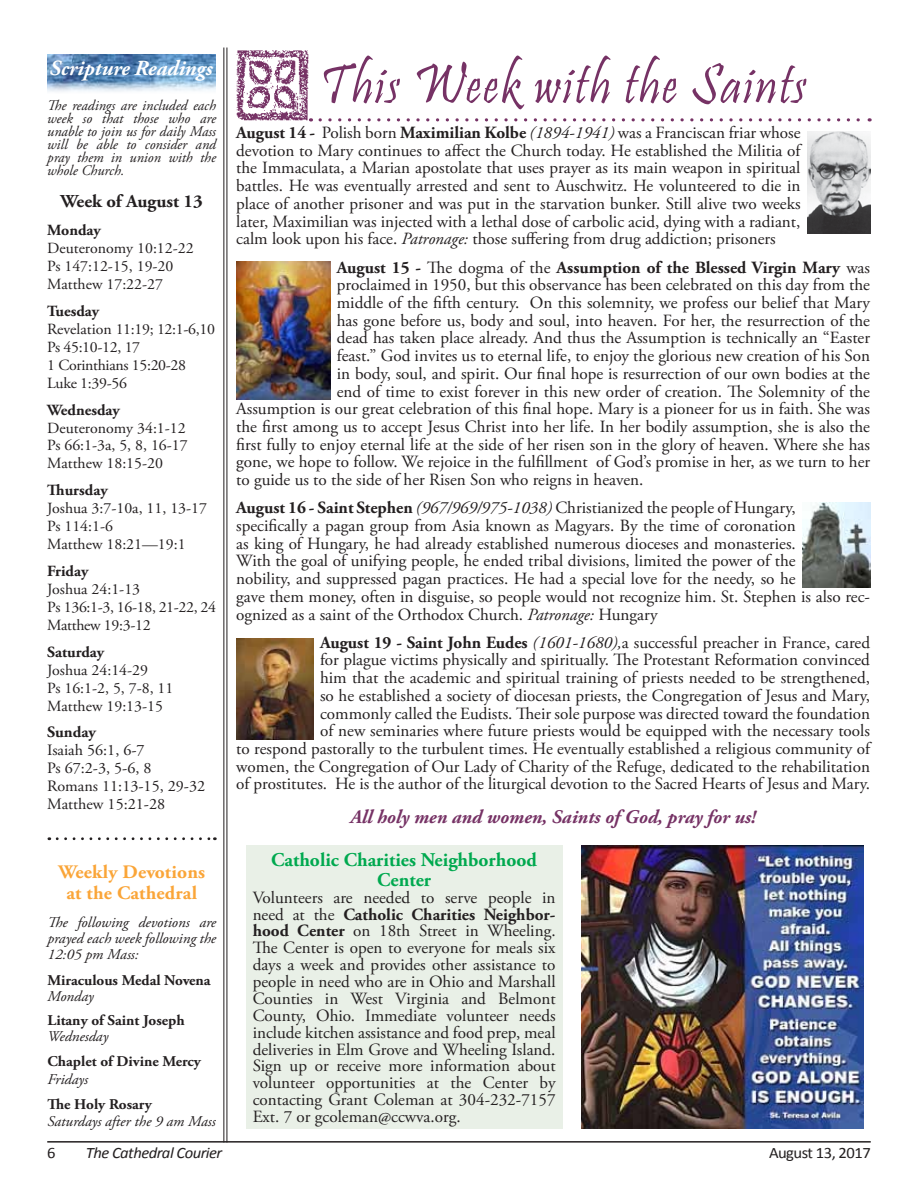
<style>
.page{position:relative;width:918px;height:1188px;background:#fff}
.page>*{position:absolute;margin:0;border:0;box-sizing:border-box;transform-origin:0 0}
.t1{font:57.45px "Pristina";letter-spacing:.04em;color:#763265;scale:.9 1}
.t2{font:italic 700 21.6px "Adobe Garamond Pro";letter-spacing:-.005em;color:#fff}
.t3{font:italic 700 19.35px "Adobe Garamond Pro";color:#763265}
.t4{font:700 19.35px/19.5px "Adobe Garamond Pro";color:#00a94f;text-align:center}
.t5{font:700 19.05px/21px "Adobe Garamond Pro";letter-spacing:.01em;color:#faa538;text-align:center}
.t6{font:700 18.15px "Adobe Garamond Pro";color:#231f20}
.t7{font:17.1px/17.7px "Adobe Garamond Pro";color:#231f20;text-align:justify}
.t8{font:700 17.1px "Adobe Garamond Pro";color:#231f20}
.t9{font:italic 15.9px "Calibri";letter-spacing:-.03em;color:#231f20;scale:1.04 1}
.t10{font:15.9px "Calibri";letter-spacing:-.03em;color:#231f20;scale:1.04 1}
.t11{font:15.75px/17.9px "Adobe Garamond Pro";color:#231f20}
.t12{font:700 15.75px "Adobe Garamond Pro";color:#231f20}
.t13{font:15.45px/18px "Adobe Garamond Pro";color:#231f20}
.t14{font:15.45px/18px "Adobe Garamond Pro";letter-spacing:-.02em;color:#231f20}
.t15{font:700 15.45px "Adobe Garamond Pro";color:#231f20}
.t16{font:italic 14.85px/15.8px "Adobe Garamond Pro";color:#231f20;text-align:justify}
.t17{font:700 14.85px "Adobe Garamond Pro";color:#231f20}
.t18{font:italic 14.7px/13px "Adobe Garamond Pro";color:#231f20;text-align:justify}
.s1{font-weight:700}
.s2{font-style:italic}
.s3{font-weight:400}
</style>
<div class="page">
<img style="left:236px;top:50px;width:73px;height:71px">
<svg style="left:320px;top:118px;width:550px;height:3px"></svg>
<hr style="left:47px;top:1141px;width:824px;height:2px;background:#231f20">
<hr style="left:227px;top:48px;width:1px;height:1094px;background:#231f20">
<hr style="left:224px;top:48px;width:1px;height:1094px;background:#231f20">
<img style="left:47px;top:54px;width:169px;height:38px">
<svg style="left:57px;top:837px;width:158px;height:3px"></svg>
<img style="left:807px;top:132px;width:63px;height:101px">
<img style="left:803px;top:502px;width:68px;height:86px">
<img style="left:236px;top:638px;width:77px;height:102px">
<img style="left:236px;top:261px;width:94px;height:138px">
<img style="left:581px;top:846px;width:283px;height:283px">
<div style="left:246px;top:845px;width:316px;height:284px;background:#e9f0e7"></div>
<p class="t2" style="left:50px;top:56px;width:164px">Scripture Readings</p>
<p class="t18" style="left:47px;top:99px;width:170px">The readings are included each week so that those who are unable to join us for daily Mass will be able to consider and pray them in union with the whole Church.</p>
<p class="t6" style="left:60px;top:190px;width:144px">Week of August 13</p>
<p class="t15" style="left:47px;top:221px;width:55px">Monday</p>
<p class="t13" style="left:47px;top:240px;width:148px">Deuteronomy 10:12-22<br>Ps 147:12-15, 19-20<br>Matthew 17:22-27</p>
<p class="t15" style="left:47px;top:302px;width:54px">Tuesday</p>
<p class="t14" style="left:47px;top:321px;width:169px">Revelation 11:19; 12:1-6,10<br>Ps 45:10-12, 17<br>1 Corinthians 15:20-28<br>Luke 1:39-56</p>
<p class="t15" style="left:47px;top:401px;width:74px">Wednesday</p>
<p class="t13" style="left:47px;top:419px;width:142px">Deuteronomy 34:1-12<br>Ps 66:1-3a, 5, 8, 16-17<br>Matthew 18:15-20</p>
<p class="t15" style="left:47px;top:481px;width:62px">Thursday</p>
<p class="t13" style="left:47px;top:500px;width:161px">Joshua 3:7-10a, 11, 13-17<br>Ps 114:1-6<br>Matthew 18:21—19:1</p>
<p class="t15" style="left:47px;top:562px;width:43px">Friday</p>
<p class="t14" style="left:47px;top:581px;width:170px">Joshua 24:1-13<br>Ps 136:1-3, 16-18, 21-22, 24<br>Matthew 19:3-12</p>
<p class="t15" style="left:47px;top:643px;width:59px">Saturday</p>
<p class="t13" style="left:47px;top:661px;width:128px">Joshua 24:14-29<br>Ps 16:1-2, 5, 7-8, 11<br>Matthew 19:13-15</p>
<p class="t12" style="left:47px;top:723px;width:50px">Sunday</p>
<p class="t11" style="left:47px;top:742px;width:159px">Isaiah 56:1, 6-7<br>Ps 67:2-3, 5-6, 8<br>Romans 11:13-15, 29-32<br>Matthew 15:21-28</p>
<p class="t5" style="left:58px;top:862px;width:148px">Weekly Devotions at the Cathedral</p>
<p class="t16" style="left:47px;top:915px;width:170px">The following devotions are prayed each week following the 12:05 pm Mass:</p>
<p class="t17" style="left:47px;top:972px;width:165px">Miraculous Medal Novena</p>
<p class="t16" style="left:47px;top:988px;width:48px">Monday</p>
<p class="t17" style="left:47px;top:1012px;width:139px">Litany of Saint Joseph</p>
<p class="t16" style="left:47px;top:1029px;width:62px">Wednesday</p>
<p class="t17" style="left:47px;top:1053px;width:155px">Chaplet of Divine Mercy</p>
<p class="t16" style="left:47px;top:1072px;width:42px">Fridays</p>
<p class="t17" style="left:47px;top:1095px;width:106px">The Holy Rosary</p>
<p class="t16" style="left:47px;top:1114px;width:170px">Saturdays after the 9 am Mass</p>
<p class="t10" style="left:47px;top:1142px;width:10px">6</p>
<p class="t9" style="left:86px;top:1142px;width:133px">The Cathedral Courier</p>
<h1 class="t1" style="left:320px;top:53px;width:542px">This Week with the Saints</h1>
<p class="t7" style="left:236px;top:124px;width:566px"><span class="s1">August 14 -</span> Polish born <span class="s1">Maximilian Kolbe</span> <span class="s2">(1894-1941)</span> was a Franciscan friar whose devotion to Mary continues to affect the Church today. He established the Militia of the Immaculata, a Marian apostolate that uses prayer as its main weapon in spiritual battles. He was eventually arrested and sent to Auschwitz. He volunteered to die in place of another prisoner and was put in the starvation bunker. Still alive two weeks later, Maximilian was injected with a lethal dose of carbolic acid, dying with a radiant, calm look upon his face. <span class="s2">Patronage:</span> those suffering from drug addiction; prisoners</p>
<p class="t8" style="left:337px;top:257px;width:535px">August 15 - <span class="s3">The dogma of the</span> Assumption of the Blessed Virgin Mary <span class="s3">was</span></p>
<p class="t7" style="left:337px;top:277px;width:535px">proclaimed in 1950, but this observance has been celebrated on this day from the</p>
<p class="t7" style="left:337px;top:294px;width:535px">middle of the fifth century. On this solemnity, we profess our belief that Mary</p>
<p class="t7" style="left:337px;top:312px;width:535px">has gone before us, body and soul, into heaven. For her, the resurrection of the</p>
<p class="t7" style="left:337px;top:330px;width:535px">dead has taken place already. And thus the Assumption is technically an “Easter</p>
<p class="t7" style="left:337px;top:347px;width:535px">feast.” God invites us to eternal life, to enjoy the glorious new creation of his Son</p>
<p class="t7" style="left:337px;top:365px;width:535px">in body, soul, and spirit. Our final hope is resurrection of our own bodies at the</p>
<p class="t7" style="left:337px;top:383px;width:535px">end of time to exist forever in this new order of creation. The Solemnity of the</p>
<p class="t7" style="left:236px;top:401px;width:635px">Assumption is our great celebration of this final hope. Mary is a pioneer for us in faith. She was</p>
<p class="t7" style="left:236px;top:418px;width:635px">the first among us to accept Jesus Christ into her life. In her bodily assumption, she is also the</p>
<p class="t7" style="left:236px;top:436px;width:635px">first fully to enjoy eternal life at the side of her risen son in the glory of heaven. Where she has</p>
<p class="t7" style="left:236px;top:454px;width:635px">gone, we hope to follow. We rejoice in the fulfillment of God’s promise in her, as we turn to her</p>
<p class="t7" style="left:236px;top:471px;width:409px">to guide us to the side of her Risen Son who reigns in heaven.</p>
<p class="t7" style="left:236px;top:500px;width:635px;text-align:left"><span class="s1">August 16 - Saint Stephen</span> <span class="s2">(967/969/975-1038)</span> Christianized the people of Hungary, specifically a pagan group from Asia known as Magyars. By the time of coronation<br>as king of Hungary, he had already established numerous dioceses and monasteries.<br>With the goal of unifying people, he ended tribal divisions, limited the power of the<br>nobility, and suppressed pagan practices. He had a special love for the needy, so he<br>gave them money, often in disguise, so people would not recognize him. St. Stephen is also rec&shy;ognized as a saint of the Orthodox Church. <span class="s2">Patronage:</span> Hungary</p>
<p class="t7" style="left:236px;top:634px;width:635px;text-align:right"><span class="s1">August 19 - Saint John Eudes</span> <span class="s2">(1601-1680),</span>a successful preacher in France, cared<br>for plague victims physically and spiritually. The Protestant Reformation convinced<br>him that the academic and spiritual training of priests needed to be strengthened,<br>so he established a society of diocesan priests, the Congregation of Jesus and Mary,<br>commonly called the Eudists. Their sole purpose was directed toward the foundation<br>of new seminaries where future priests would be equipped with the necessary tools<br>to respond pastorally to the turbulent times. He eventually established a religious community of women, the Congregation of Our Lady of Charity of the Refuge, dedicated to the rehabilitation of prostitutes. He is the author of the liturgical devotion to the Sacred Hearts of Jesus and Mary.</p>
<p class="t3" style="left:350px;top:806px;width:407px">All holy men and women, Saints of God, pray for us!</p>
<p class="t4" style="left:271px;top:851px;width:267px">Catholic Charities Neighborhood<br>Center</p>
<p class="t7" style="left:253px;top:889px;width:304px;line-height:16.8px">Volunteers are needed to serve people in need at the <span class="s1">Catholic Charities Neighbor&shy;hood Center</span> on 18th Street in Wheeling.<br>The Center is open to everyone for meals six days a week and provides other assistance to people in need who are in Ohio and Marshall Counties in West Virginia and Belmont County, Ohio. Immediate volunteer needs include kitchen assistance and food prep, meal deliveries in Elm Grove and Wheeling Island.<br>Sign up or receive more information about volunteer opportunities at the Center by contacting Grant Coleman at 304-232-7157<br>Ext. 7 or gcoleman@ccwva.org.</p>
<p class="t10" style="left:769px;top:1142px;width:99px">August 13, 2017</p>
</div>
